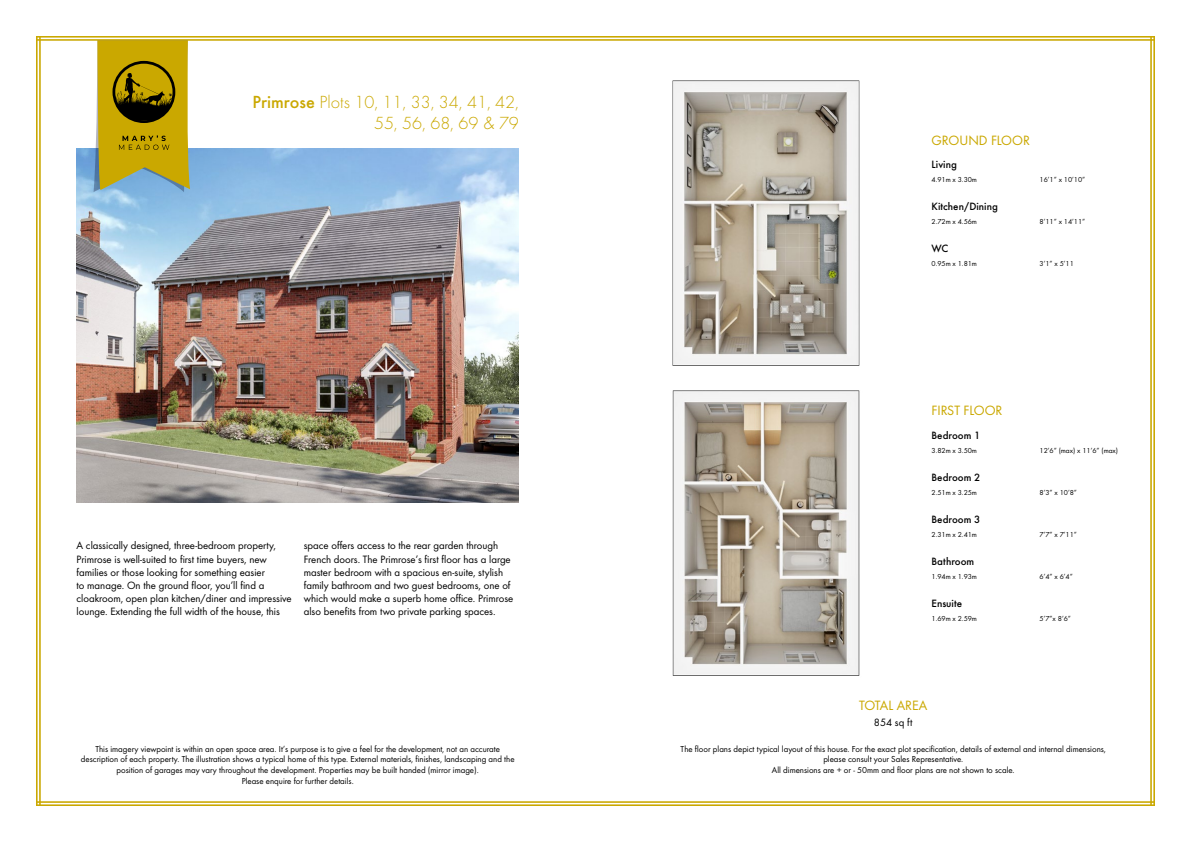
<style>
.page{position:relative;width:1191px;height:842px;background:#fff}
.page>*{position:absolute;margin:0;border:0;box-sizing:border-box;transform-origin:0 0}
.t1{font:300 18.2px/21.8px "Futura";color:#caa800;text-align:right}
.t2{font:14px "Futura Boo";color:#caa800}
.t3{font:11px/13.2px "Futura Boo";color:#000}
.t4{font:500 11px "Futura";color:#000}
.t5{font:9px/10.8px "Futura Boo";color:#000;text-align:center}
.t6{font:7.5px "Futura Boo";color:#000}
.s1{font-weight:500}
</style>
<div class="page">
<img style="left:77px;top:149px;width:442px;height:354px">
<img style="left:672px;top:80px;width:188px;height:286px">
<img style="left:672px;top:390px;width:188px;height:286px">
<hr style="left:36px;top:801px;width:1119px;height:2px;background:#caa800">
<hr style="left:36px;top:804px;width:1119px;height:2px;background:#caa800">
<hr style="left:36px;top:36px;width:1119px;height:2px;background:#caa800">
<hr style="left:36px;top:39px;width:1119px;height:2px;background:#caa800">
<hr style="left:1153px;top:36px;width:2px;height:770px;background:#caa800">
<hr style="left:1150px;top:36px;width:1px;height:770px;background:#caa800">
<hr style="left:39px;top:36px;width:2px;height:770px;background:#caa800">
<hr style="left:36px;top:36px;width:2px;height:770px;background:#caa800">
<svg style="left:94px;top:40px;width:96px;height:152px;background:#ab9720"></svg>
<h1 class="t1" style="left:252px;top:90px;width:268px"><span class="s1">Primrose</span> Plots 10, 11, 33, 34, 41, 42,<br>55, 56, 68, 69 &amp; 79</h1>
<p class="t3" style="left:77px;top:538px;width:217px">A classically designed, three-bedroom property, Primrose is well-suited to first time buyers, new families or those looking for something easier<br>to manage. On the ground floor, you’ll find a cloakroom, open plan kitchen/diner and impressive lounge. Extending the full width of the house, this</p>
<p class="t3" style="left:304px;top:538px;width:211px">space offers access to the rear garden through French doors. The Primrose’s first floor has a large master bedroom with a spacious en-suite, stylish family bathroom and two guest bedrooms, one of which would make a superb home office. Primrose also benefits from two private parking spaces.</p>
<h2 class="t2" style="left:931px;top:131px;width:100px">GROUND FLOOR</h2>
<p class="t4" style="left:931px;top:156px;width:27px">Living</p>
<p class="t6" style="left:931px;top:174px;width:47px">4.91m x 3.30m</p>
<p class="t6" style="left:1039px;top:174px;width:47px">16’1” x 10’10”</p>
<p class="t4" style="left:931px;top:198px;width:68px">Kitchen/Dining</p>
<p class="t6" style="left:931px;top:216px;width:47px">2.72m x 4.56m</p>
<p class="t6" style="left:1039px;top:216px;width:47px">8’11” x 14’11”</p>
<p class="t4" style="left:931px;top:240px;width:18px">WC</p>
<p class="t6" style="left:931px;top:258px;width:47px">0.95m x 1.81m</p>
<p class="t6" style="left:1039px;top:258px;width:36px">3’1” x 5’11</p>
<h2 class="t2" style="left:931px;top:401px;width:72px">FIRST FLOOR</h2>
<p class="t4" style="left:931px;top:427px;width:50px">Bedroom 1</p>
<p class="t6" style="left:931px;top:445px;width:47px">3.82m x 3.50m</p>
<p class="t6" style="left:1039px;top:445px;width:80px">12’6” (max) x 11’6” (max)</p>
<p class="t4" style="left:931px;top:469px;width:50px">Bedroom 2</p>
<p class="t6" style="left:931px;top:487px;width:47px">2.51m x 3.25m</p>
<p class="t6" style="left:1039px;top:487px;width:39px">8’3” x 10’8”</p>
<p class="t4" style="left:931px;top:511px;width:50px">Bedroom 3</p>
<p class="t6" style="left:931px;top:529px;width:47px">2.31m x 2.41m</p>
<p class="t6" style="left:1039px;top:529px;width:39px">7’7” x 7’11”</p>
<p class="t4" style="left:931px;top:553px;width:44px">Bathroom</p>
<p class="t6" style="left:931px;top:571px;width:47px">1.94m x 1.93m</p>
<p class="t6" style="left:1039px;top:571px;width:35px">6’4” x 6’4”</p>
<p class="t4" style="left:931px;top:595px;width:32px">Ensuite</p>
<p class="t6" style="left:931px;top:613px;width:47px">1.69m x 2.59m</p>
<p class="t6" style="left:1039px;top:613px;width:33px">5’7”x 8’6”</p>
<h2 class="t2" style="left:859px;top:696px;width:70px">TOTAL AREA</h2>
<p class="t3" style="left:874px;top:716px;width:40px">854 sq ft</p>
<p class="t5" style="left:81px;top:743px;width:435px">This imagery viewpoint is within an open space area. It’s purpose is to give a feel for the development, not an accurate description of each property. The illustration shows a typical home of this type. External materials, finishes, landscaping and the position of garages may vary throughout the development. Properties may be built handed (mirror image).<br>Please enquire for further details.</p>
<p class="t5" style="left:680px;top:743px;width:427px">The floor plans depict typical layout of this house. For the exact plot specification, details of external and internal dimensions, please consult your Sales Representative.<br>All dimensions are + or - 50mm and floor plans are not shown to scale.</p>
</div>
